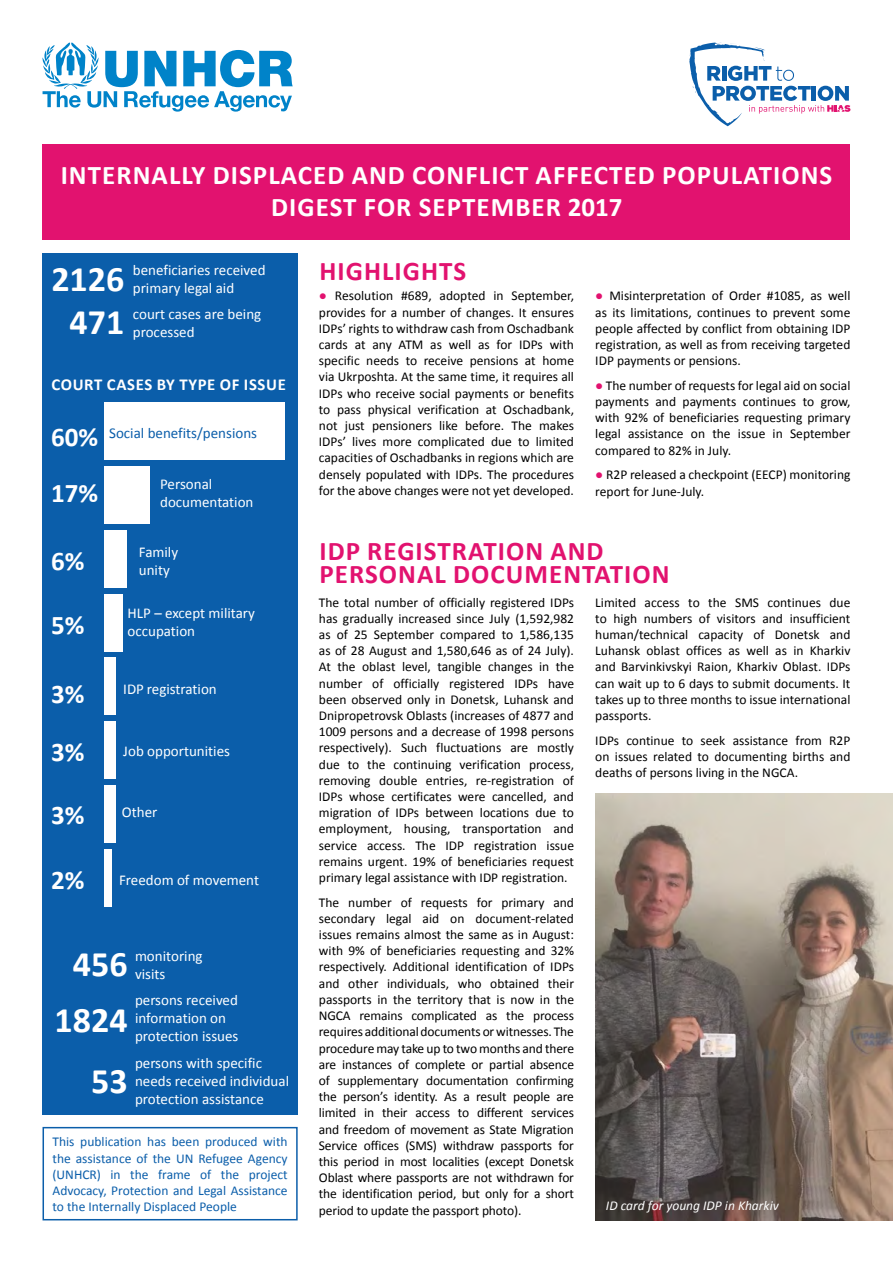
<style>
.page{position:relative;width:893px;height:1263px;background:#fff}
.page>*{position:absolute;margin:0;border:0;box-sizing:border-box;transform-origin:0 0}
.t1{font:700 36px/43.2px "Calibri";color:#fff;text-align:center}
.t2{font:700 27px/32.4px "Calibri";letter-spacing:.04em;color:#fff}
.t3{font:700 27px/22.5px "Calibri";letter-spacing:.04em;color:#e2126f}
.t4{font:700 16.8px "Calibri";letter-spacing:.04em;color:#fff}
.t5{font:15px/18px "Calibri";color:#fff}
.t6{font:15px "Calibri";color:#0b5eaa}
.t7{font:13.5px/16.2px "Calibri";color:#000;text-align:justify}
.t8{font:13.5px/16.2px "Calibri";color:#0b5eaa;text-align:justify}
.t9{font:italic 13.5px "Calibri";color:#fff}
.s1{font-family:"Arial";color:#e2126f}
</style>
<div class="page">
<div style="left:43px;top:253px;width:255px;height:861px;background:#0b5eaa"></div>
<svg style="left:43px;top:43px;width:250px;height:69px"></svg>
<svg style="left:689px;top:43px;width:161px;height:83px"></svg>
<div style="left:43px;top:145px;width:807px;height:95px;background:#e2126f"></div>
<div style="left:43px;top:1127px;width:255px;height:93px;border:2px solid #0b5eaa"></div>
<img style="left:595px;top:793px;width:298px;height:427px">
<div style="left:104px;top:785px;width:12px;height:58px;background:#fff"></div>
<div style="left:104px;top:849px;width:8px;height:58px;background:#fff"></div>
<div style="left:104px;top:530px;width:23px;height:57px;background:#fff"></div>
<div style="left:104px;top:594px;width:19px;height:57px;background:#fff"></div>
<div style="left:104px;top:657px;width:12px;height:58px;background:#fff"></div>
<div style="left:104px;top:402px;width:181px;height:58px;background:#fff"></div>
<div style="left:104px;top:466px;width:46px;height:58px;background:#fff"></div>
<div style="left:104px;top:722px;width:12px;height:57px;background:#fff"></div>
<h2 class="t2" style="left:61px;top:159px;width:773px;text-align:center">INTERNALLY DISPLACED AND CONFLICT AFFECTED POPULATIONS<br>DIGEST FOR SEPTEMBER 2017</h2>
<h1 class="t1" style="left:51px;top:257px;width:75px">2126<br>471</h1>
<p class="t5" style="left:133px;top:260px;width:134px">beneficiaries received primary legal aid</p>
<p class="t5" style="left:133px;top:305px;width:130px">court cases are being processed</p>
<p class="t4" style="left:51px;top:374px;width:236px">COURT CASES BY TYPE OF ISSUE</p>
<h2 class="t2" style="left:51px;top:409px;width:49px;line-height:55.9px">60%<br>17%</h2>
<p class="t6" style="left:109px;top:423px;width:150px">Social benefits/pensions</p>
<p class="t5" style="left:160px;top:474px;width:95px">Personal documentation</p>
<h2 class="t2" style="left:51px;top:545px;width:35px">6%</h2>
<h2 class="t2" style="left:51px;top:608px;width:35px">5%</h2>
<p class="t5" style="left:139px;top:542px;width:41px">Family unity</p>
<p class="t5" style="left:128px;top:603px;width:129px">HLP – except military occupation</p>
<h2 class="t2" style="left:51px;top:665px;width:35px;line-height:57.4px">3%<br>3%</h2>
<h2 class="t2" style="left:51px;top:799px;width:35px">3%</h2>
<p class="t5" style="left:123px;top:679px;width:95px">IDP registration</p>
<p class="t5" style="left:123px;top:741px;width:108px">Job opportunities</p>
<p class="t5" style="left:122px;top:803px;width:37px">Other</p>
<h2 class="t2" style="left:51px;top:864px;width:35px">2%</h2>
<p class="t5" style="left:119px;top:871px;width:142px">Freedom of movement</p>
<h1 class="t1" style="left:55px;top:936px;width:75px;line-height:55.9px">456<br>1824</h1>
<h1 class="t1" style="left:91px;top:1059px;width:38px">53</h1>
<p class="t5" style="left:135px;top:946px;width:69px">monitoring visits</p>
<p class="t5" style="left:135px;top:990px;width:105px">persons received information on protection issues</p>
<p class="t5" style="left:135px;top:1053px;width:156px">persons with specific needs received individual protection assistance</p>
<p class="t8" style="left:53px;top:1133px;width:237px">This publication has been produced with the assistance of the UN Refugee Agency (UNHCR) in the frame of the project Advocacy, Protection and Legal Assistance to the Internally Displaced People</p>
<h2 class="t3" style="left:319px;top:259px;width:148px">HIGHLIGHTS</h2>
<p class="t7" style="left:319px;top:287px;width:257px"><span class="s1">●</span> Resolution #689, adopted in September, provides for a number of changes. It ensures IDPs’ rights to withdraw cash from Oschadbank cards at any ATM as well as for IDPs with specific needs to receive pensions at home via Ukrposhta. At the same time, it requires all IDPs who receive social payments or benefits to pass physical verification at Oschadbank, not just pensioners like before. The makes IDPs’ lives more complicated due to limited capacities of Oschadbanks in regions which are densely populated with IDPs. The procedures for the above changes were not yet developed.</p>
<p class="t7" style="left:595px;top:287px;width:257px"><span class="s1">●</span> Misinterpretation of Order #1085, as well as its limitations, continues to prevent some people affected by conflict from obtaining IDP registration, as well as from receiving targeted IDP payments or pensions.</p>
<p class="t7" style="left:595px;top:377px;width:257px"><span class="s1">●</span> The number of requests for legal aid on social payments and payments continues to grow, with 92% of beneficiaries requesting primary legal assistance on the issue in September compared to 82% in July.</p>
<p class="t7" style="left:595px;top:466px;width:257px"><span class="s1">●</span> R2P released a checkpoint (EECP) monitoring report for June-July.</p>
<h2 class="t3" style="left:319px;top:540px;width:352px">IDP REGISTRATION AND<br>PERSONAL DOCUMENTATION</h2>
<p class="t7" style="left:319px;top:593px;width:257px">The total number of officially registered IDPs has gradually increased since July (1,592,982 as of 25 September compared to 1,586,135 as of 28 August and 1,580,646 as of 24 July).<br>At the oblast level, tangible changes in the number of officially registered IDPs have been observed only in Donetsk, Luhansk and Dnipropetrovsk Oblasts (increases of 4877 and 1009 persons and a decrease of 1998 persons respectively). Such fluctuations are mostly due to the continuing verification process, removing double entries, re-registration of IDPs whose certificates were cancelled, and migration of IDPs between locations due to employment, housing, transportation and service access. The IDP registration issue remains urgent. 19% of beneficiaries request primary legal assistance with IDP registration.</p>
<p class="t7" style="left:319px;top:893px;width:257px">The number of requests for primary and secondary legal aid on document-related issues remains almost the same as in August: with 9% of beneficiaries requesting and 32% respectively. Additional identification of IDPs and other individuals, who obtained their passports in the territory that is now in the NGCA remains complicated as the process requires additional documents or witnesses. The procedure may take up to two months and there are instances of complete or partial absence of supplementary documentation confirming the person’s identity. As a result people are limited in their access to different services and freedom of movement as State Migration Service offices (SMS) withdraw passports for this period in most localities (except Donetsk Oblast where passports are not withdrawn for the identification period, but only for a short period to update the passport photo).</p>
<p class="t7" style="left:595px;top:593px;width:257px">Limited access to the SMS continues due to high numbers of visitors and insufficient human/technical capacity of Donetsk and Luhansk oblast offices as well as in Kharkiv and Barvinkivskyi Raion, Kharkiv Oblast. IDPs can wait up to 6 days to submit documents. It takes up to three months to issue international passports.</p>
<p class="t7" style="left:595px;top:731px;width:257px">IDPs continue to seek assistance from R2P on issues related to documenting births and deaths of persons living in the NGCA.</p>
<p class="t9" style="left:606px;top:1197px;width:174px">ID card for young IDP in Kharkiv</p>
</div>
